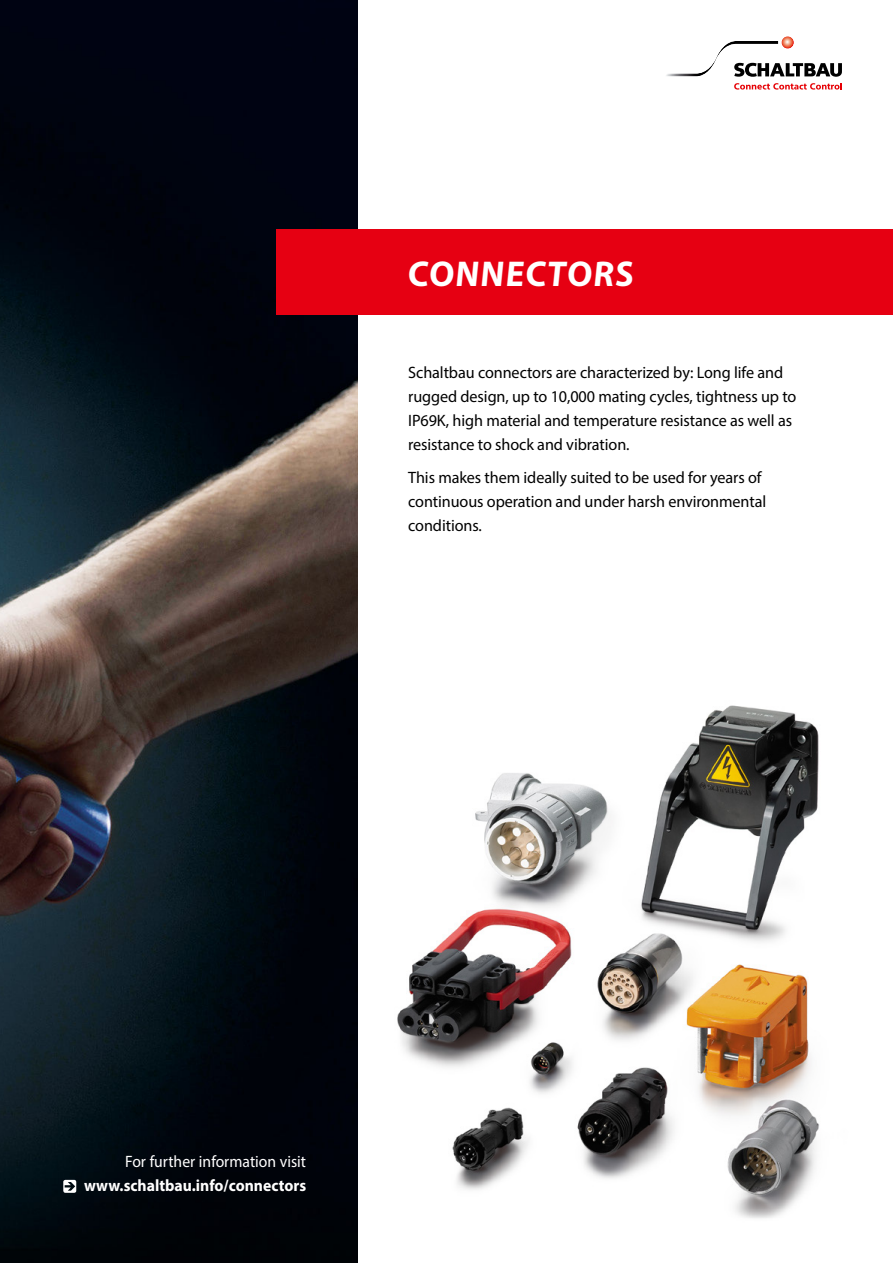
<style>
.page{position:relative;width:893px;height:1263px;background:#fff}
.page>*{position:absolute;margin:0;border:0;box-sizing:border-box;transform-origin:0 0}
.t1{font:italic 700 36px "Myriad Pro";letter-spacing:.03em;color:#fff}
.t2{font:16.5px/24px "Myriad Pro";letter-spacing:-.005em;color:#000}
.t3{font:700 16.5px "Myriad Pro";color:#fff;scale:.95 1}
.t4{font:16.5px "Myriad Pro";color:#fff;scale:.95 1}
</style>
<div class="page">
<img style="left:0;top:0;width:357px;height:1263px">
<svg style="left:781px;top:36px;width:13px;height:13px"></svg>
<svg style="left:666px;top:41px;width:176px;height:36px"></svg>
<svg style="left:734px;top:83px;width:108px;height:7px"></svg>
<img style="left:397px;top:705px;width:422px;height:513px">
<div style="left:276px;top:230px;width:617px;height:85px;background:#e60012"></div>
<svg style="left:63px;top:1180px;width:13px;height:13px"></svg>
<h1 class="t1" style="left:409px;top:252px;width:228px">CONNECTORS</h1>
<p class="t2" style="left:408px;top:362px;width:390px">Schaltbau connectors are characterized by: Long life and rugged design, up to 10,000 mating cycles, tightness up to IP69K, high material and temperature resistance as well as resistance to shock and vibration.</p>
<p class="t2" style="left:408px;top:466px;width:360px">This makes them ideally suited to be used for years of continuous operation and under harsh environmental conditions.</p>
<p class="t4" style="left:125px;top:1155px;width:192px">For further information visit</p>
<p class="t3" style="left:84px;top:1178px;width:235px">www.schaltbau.info/connectors</p>
</div>
